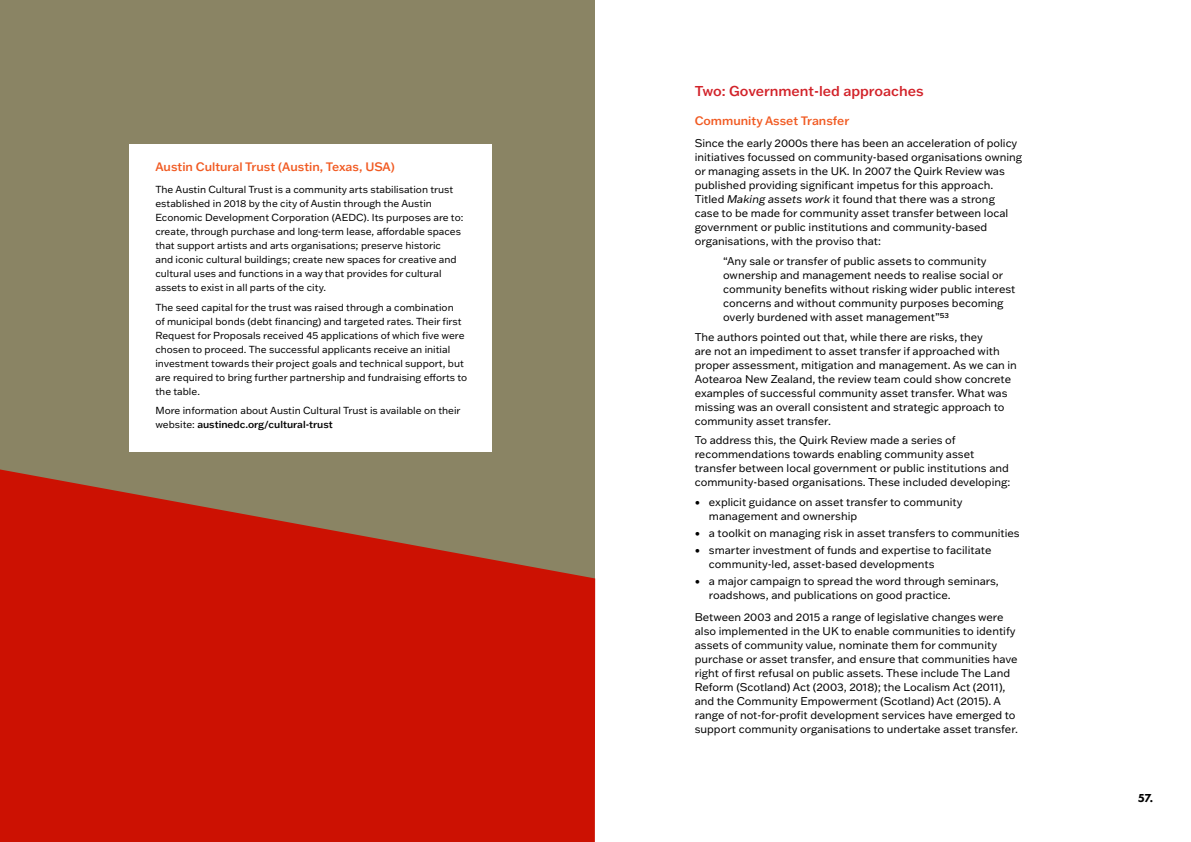
<style>
.page{position:relative;width:1191px;height:842px;background:#fff}
.page>*{position:absolute;margin:0;border:0;box-sizing:border-box;transform-origin:0 0}
.t1{font:500 14px "Franklin Gothic ATF";color:#d2232a}
.t2{font:500 12px "Franklin Gothic ATF";color:#f15a22}
.t3{font:800 12px "Futura PT";color:#000}
.t4{font:11px/14px "Franklin Gothic ATF";color:#000}
.t5{font:10px/14px "Franklin Gothic ATF";color:#000}
.s1{font-weight:500}
.s2{font-style:italic}
</style>
<div class="page">
<div style="left:0;top:0;width:594px;height:587px;background:#8a8464"></div>
<svg style="left:0;top:469px;width:595px;height:373px;background:#c22110"></svg>
<div style="left:129px;top:144px;width:362px;height:307px;background:#fff"></div>
<p class="t2" style="left:155px;top:158px;width:241px">Austin Cultural Trust (Austin, Texas, USA)</p>
<p class="t5" style="left:155px;top:182px;width:309px">The Austin Cultural Trust is a community arts stabilisation trust established in 2018 by the city of Austin through the Austin Economic Development Corporation (AEDC). Its purposes are to: create, through purchase and long-term lease, affordable spaces that support artists and arts organisations; preserve historic<br>and iconic cultural buildings; create new spaces for creative and cultural uses and functions in a way that provides for cultural assets to exist in all parts of the city.</p>
<p class="t5" style="left:155px;top:300px;width:313px">The seed capital for the trust was raised through a combination<br>of municipal bonds (debt financing) and targeted rates. Their first Request for Proposals received 45 applications of which five were chosen to proceed. The successful applicants receive an initial investment towards their project goals and technical support, but are required to bring further partnership and fundraising efforts to the table.</p>
<p class="t5" style="left:155px;top:404px;width:307px">More information about Austin Cultural Trust is available on their website: <span class="s1">austinedc.org/cultural-trust</span></p>
<p class="t1" style="left:694px;top:81px;width:230px">Two: Government-led approaches</p>
<p class="t2" style="left:694px;top:112px;width:156px">Community Asset Transfer</p>
<p class="t4" style="left:694px;top:136px;width:329px">Since the early 2000s there has been an acceleration of policy initiatives focussed on community-based organisations owning or managing assets in the UK. In 2007 the Quirk Review was published providing significant impetus for this approach.<br>Titled <span class="s2">Making assets work</span> it found that there was a strong<br>case to be made for community asset transfer between local government or public institutions and community-based organisations, with the proviso that:</p>
<p class="t4" style="left:723px;top:254px;width:294px">“Any sale or transfer of public assets to community ownership and management needs to realise social or community benefits without risking wider public interest concerns and without community purposes becoming overly burdened with asset management”53</p>
<p class="t4" style="left:694px;top:329px;width:324px">The authors pointed out that, while there are risks, they<br>are not an impediment to asset transfer if approached with proper assessment, mitigation and management. As we can in Aotearoa New Zealand, the review team could show concrete examples of successful community asset transfer. What was missing was an overall consistent and strategic approach to community asset transfer.</p>
<p class="t4" style="left:694px;top:433px;width:317px">To address this, the Quirk Review made a series of recommendations towards enabling community asset transfer between local government or public institutions and community-based organisations. These included developing:</p>
<p class="t4" style="left:709px;top:495px;width:255px;text-indent:-14px">• explicit guidance on asset transfer to community management and ownership</p>
<p class="t4" style="left:694px;top:526px;width:326px">• a toolkit on managing risk in asset transfers to communities</p>
<p class="t4" style="left:709px;top:542px;width:284px;text-indent:-14px">• smarter investment of funds and expertise to facilitate community-led, asset-based developments</p>
<p class="t4" style="left:709px;top:573px;width:292px;text-indent:-14px">• a major campaign to spread the word through seminars, roadshows, and publications on good practice.</p>
<p class="t4" style="left:694px;top:610px;width:325px">Between 2003 and 2015 a range of legislative changes were also implemented in the UK to enable communities to identify assets of community value, nominate them for community purchase or asset transfer, and ensure that communities have right of first refusal on public assets. These include The Land Reform (Scotland) Act (2003, 2018); the Localism Act (2011), and the Community Empowerment (Scotland) Act (2015). A range of not-for-profit development services have emerged to support community organisations to undertake asset transfer.</p>
<p class="t3" style="left:1137px;top:790px;width:17px">57.</p>
</div>
